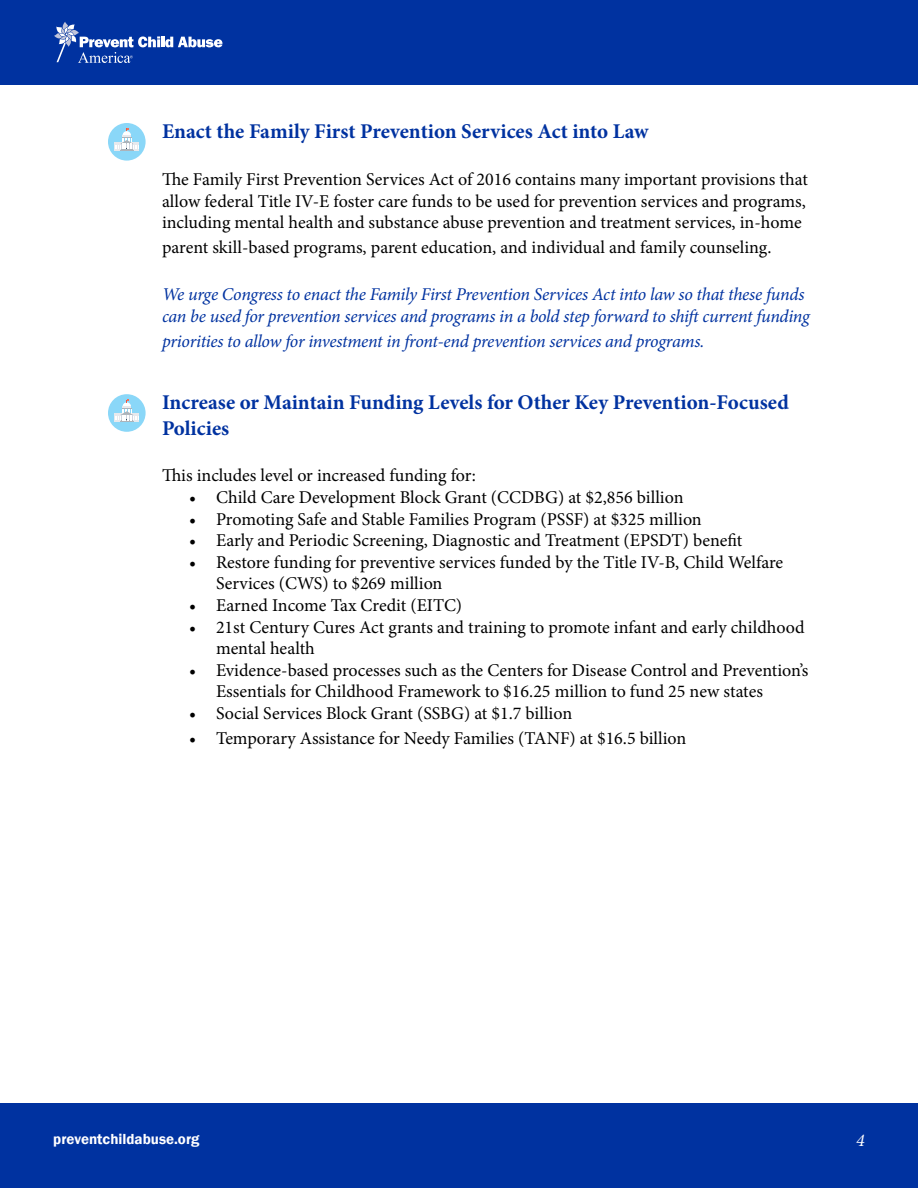
<style>
.page{position:relative;width:918px;height:1188px;background:#fff}
.page>*{position:absolute;margin:0;border:0;box-sizing:border-box;transform-origin:0 0}
.t1{font:700 21px/25.2px "Minion Pro";color:#0032a0}
.t2{font:18px/21.6px "Minion Pro";color:#000}
.t3{font:italic 18px/21.6px "Minion Pro";letter-spacing:-.02em;color:#0032a0}
.t4{font:italic 18px "Minion Pro";color:#fff}
.t5{font:600 15px "Franklin Gothic";color:#fff}
</style>
<div class="page">
<div style="left:0;top:1104px;width:918px;height:84px;background:#0032a0"></div>
<div style="left:0;top:0;width:918px;height:85px;background:#0032a0"></div>
<svg style="left:54px;top:22px;width:168px;height:41px"></svg>
<div style="left:108px;top:123px;width:38px;height:38px;background:#8ad7f8;border-radius:50%"></div>
<div style="left:114px;top:142px;width:25px;height:9px;background:#e7e9ed"></div>
<svg style="left:115px;top:129px;width:24px;height:22px"></svg>
<div style="left:108px;top:394px;width:38px;height:38px;background:#8ad7f8;border-radius:50%"></div>
<div style="left:114px;top:413px;width:25px;height:9px;background:#e7e9ed"></div>
<svg style="left:115px;top:400px;width:24px;height:22px"></svg>
<p class="t1" style="left:162px;top:119px;width:488px">Enact the Family First Prevention Services Act into Law</p>
<p class="t2" style="left:162px;top:169px;width:647px;text-align:justify">The Family First Prevention Services Act of 2016 contains many important provisions that allow federal Title IV-E foster care funds to be used for prevention services and programs, including mental health and substance abuse prevention and treatment services, in-home</p>
<p class="t2" style="left:162px;top:237px;width:611px">parent skill-based programs, parent education, and individual and family counseling.</p>
<p class="t3" style="left:162px;top:284px;width:649px">We urge Congress to enact the Family First Prevention Services Act into law so that these funds can be used for prevention services and programs in a bold step forward to shift current funding</p>
<p class="t3" style="left:162px;top:330px;width:544px">priorities to allow for investment in front-end prevention services and programs.</p>
<p class="t1" style="left:162px;top:390px;width:628px">Increase or Maintain Funding Levels for Other Key Prevention-Focused<br>Policies</p>
<p class="t2" style="left:162px;top:465px;width:316px">This includes level or increased funding for:</p>
<p class="t2" style="left:189px;top:487px;width:496px">• Child Care Development Block Grant (CCDBG) at $2,856 billion</p>
<p class="t2" style="left:189px;top:508px;width:514px">• Promoting Safe and Stable Families Program (PSSF) at $325 million</p>
<p class="t2" style="left:189px;top:530px;width:555px">• Early and Periodic Screening, Diagnostic and Treatment (EPSDT) benefit</p>
<p class="t2" style="left:216px;top:551px;width:569px;text-indent:-27px">• Restore funding for preventive services funded by the Title IV-B, Child Welfare<br>Services (CWS) to $269 million</p>
<p class="t2" style="left:189px;top:595px;width:275px">• Earned Income Tax Credit (EITC)</p>
<p class="t2" style="left:216px;top:616px;width:590px;text-indent:-27px">• 21st Century Cures Act grants and training to promote infant and early childhood mental health</p>
<p class="t2" style="left:216px;top:659px;width:594px;text-indent:-27px">• Evidence-based processes such as the Centers for Disease Control and Prevention’s<br>Essentials for Childhood Framework to $16.25 million to fund 25 new states</p>
<p class="t2" style="left:189px;top:703px;width:385px">• Social Services Block Grant (SSBG) at $1.7 billion</p>
<p class="t2" style="left:189px;top:728px;width:499px">• Temporary Assistance for Needy Families (TANF) at $16.5 billion</p>
<p class="t5" style="left:53px;top:1130px;width:148px">preventchildabuse.org</p>
<p class="t4" style="left:856px;top:1128px;width:10px">4</p>
</div>
